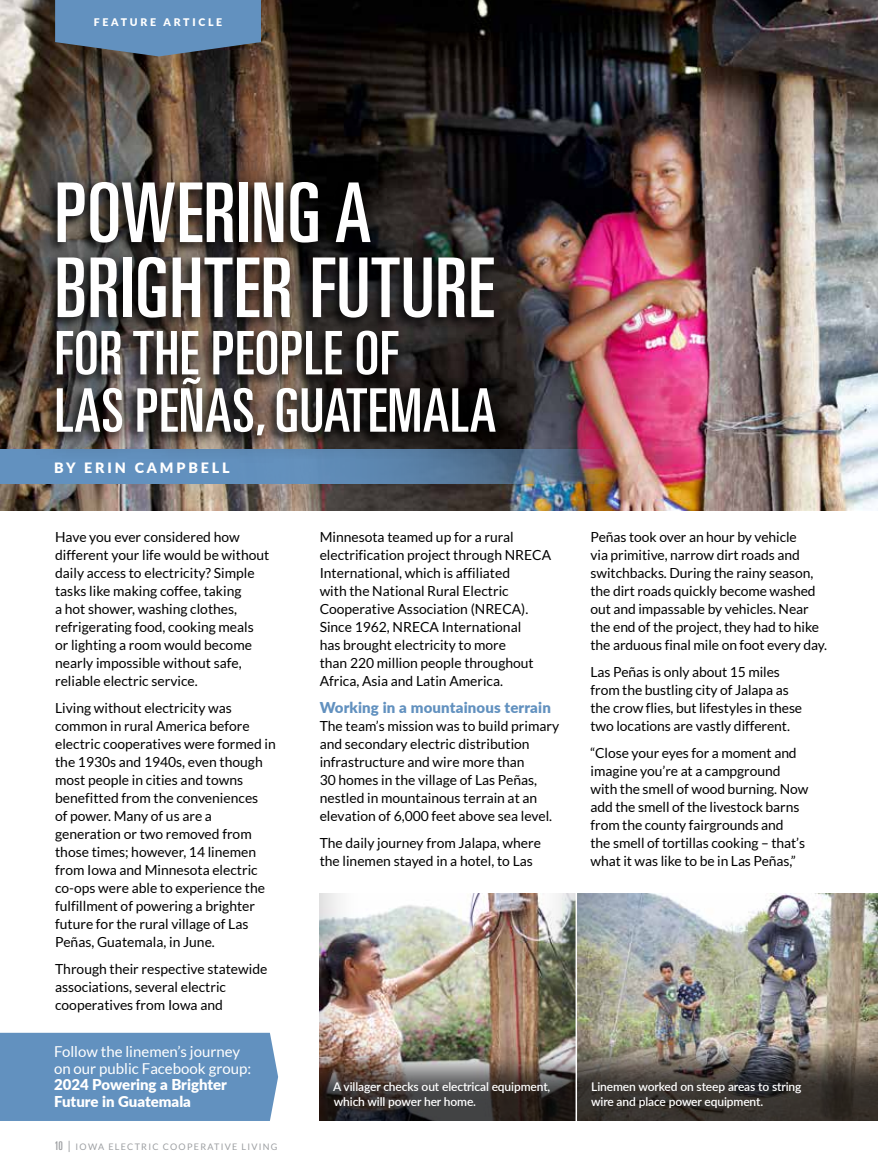
<style>
.page{position:relative;width:878px;height:1175px;background:#fff}
.page>*{position:absolute;margin:0;border:0;box-sizing:border-box;transform-origin:0 0}
.t1{font:ultra-condensed 82.5px/75px "Univers";letter-spacing:.01em;color:#fff}
.t2{font:ultra-condensed 60.15px/57.3px "Univers";letter-spacing:.01em;color:#fff}
.t3{font:15px/16.5px "Lato";color:#fff}
.t4{font:900 15px/16.5px "Lato";color:#fff}
.t5{font:900 15px "Lato";letter-spacing:.01em;color:#6291bf}
.t6{font:900 14.25px "Lato";letter-spacing:.2em;color:#fff}
.t7{font:13.8px/18px "Lato";color:#000}
.t8{font:600 12px/14.4px "Lato";letter-spacing:-.01em;color:#fff}
.t9{font:900 10.5px "Lato";letter-spacing:.26em;color:#fff}
.t10{font:9px "Lato";letter-spacing:.14em;color:#9d9fa2}
.s1{font-family:"Univers";font-stretch:ultra-condensed;font-size:12px}
.s2{font-size:12px}
</style>
<div class="page">
<div style="left:319px;top:893px;width:258px;height:228px;background:#000;opacity:.25"></div>
<img style="left:320px;top:1055px;width:255px;height:65px">
<img style="left:0;top:0;width:878px;height:510px">
<svg style="left:0;top:449px;width:611px;height:35px;background:#6381a6"></svg>
<svg style="left:55px;top:0;width:206px;height:56px;background:#5d84ac"></svg>
<div style="left:575px;top:892px;width:303px;height:230px;background:#000;opacity:.25"></div>
<svg style="left:577px;top:1040px;width:301px;height:80px;background:#524c46"></svg>
<hr style="left:575px;top:876px;width:2px;height:255px;background:#fff">
<div style="left:0;top:1032px;width:278px;height:88px;background:#6291bf"></div>
<svg style="left:27px;top:153px;width:496px;height:309px;background:#322e2c"></svg>
<p class="t9" style="left:94px;top:15px;width:130px">FEATURE ARTICLE</p>
<h1 class="t1" style="left:55px;top:175px;width:441px">POWERING A<br>BRIGHTER FUTURE</h1>
<h2 class="t2" style="left:55px;top:324px;width:443px">FOR THE PEOPLE OF<br>LAS PEÑAS, GUATEMALA</h2>
<p class="t6" style="left:54px;top:456px;width:177px">BY ERIN CAMPBELL</p>
<p class="t7" style="left:55px;top:527px;width:216px">Have you ever considered how different your life would be without daily access to electricity? Simple tasks like making coffee, taking<br>a hot shower, washing clothes, refrigerating food, cooking meals or lighting a room would become nearly impossible without safe, reliable electric service.</p>
<p class="t7" style="left:55px;top:698px;width:222px">Living without electricity was common in rural America before electric cooperatives were formed in the 1930s and 1940s, even though most people in cities and towns benefitted from the conveniences<br>of power. Many of us are a generation or two removed from those times; however, 14 linemen from Iowa and Minnesota electric co-ops were able to experience the fulfillment of powering a brighter future for the rural village of Las<br>Peñas, Guatemala, in June.</p>
<p class="t7" style="left:55px;top:960px;width:214px">Through their respective statewide associations, several electric cooperatives from Iowa and</p>
<p class="t3" style="left:54px;top:1043px;width:199px">Follow the linemen’s journey on our public Facebook group:</p>
<p class="t4" style="left:54px;top:1075px;width:174px">2024 Powering a Brighter<br>Future in Guatemala</p>
<p class="t10" style="left:55px;top:1141px;width:224px"><span class="s1">10</span> <span class="s2">|</span> IOWA ELECTRIC COOPERATIVE LIVING</p>
<p class="t7" style="left:320px;top:527px;width:233px">Minnesota teamed up for a rural electrification project through NRECA International, which is affiliated<br>with the National Rural Electric Cooperative Association (NRECA).<br>Since 1962, NRECA International<br>has brought electricity to more<br>than 220 million people throughout Africa, Asia and Latin America.</p>
<p class="t5" style="left:320px;top:696px;width:233px">Working in a mountainous terrain</p>
<p class="t7" style="left:320px;top:716px;width:241px">The team’s mission was to build primary and secondary electric distribution infrastructure and wire more than<br>30 homes in the village of Las Peñas, nestled in mountainous terrain at an elevation of 6,000 feet above sea level.</p>
<p class="t7" style="left:320px;top:834px;width:223px">The daily journey from Jalapa, where the linemen stayed in a hotel, to Las</p>
<p class="t8" style="left:333px;top:1079px;width:218px">A villager checks out electrical equipment, which will power her home.</p>
<p class="t7" style="left:590px;top:527px;width:238px">Peñas took over an hour by vehicle<br>via primitive, narrow dirt roads and switchbacks. During the rainy season, the dirt roads quickly become washed out and impassable by vehicles. Near the end of the project, they had to hike the arduous final mile on foot every day.</p>
<p class="t7" style="left:590px;top:662px;width:213px">Las Peñas is only about 15 miles from the bustling city of Jalapa as the crow flies, but lifestyles in these two locations are vastly different.</p>
<p class="t7" style="left:590px;top:744px;width:219px">“Close your eyes for a moment and imagine you’re at a campground with the smell of wood burning. Now add the smell of the livestock barns from the county fairgrounds and<br>the smell of tortillas cooking – that’s what it was like to be in Las Peñas,”</p>
<p class="t8" style="left:591px;top:1079px;width:212px">Linemen worked on steep areas to string wire and place power equipment.</p>
</div>
